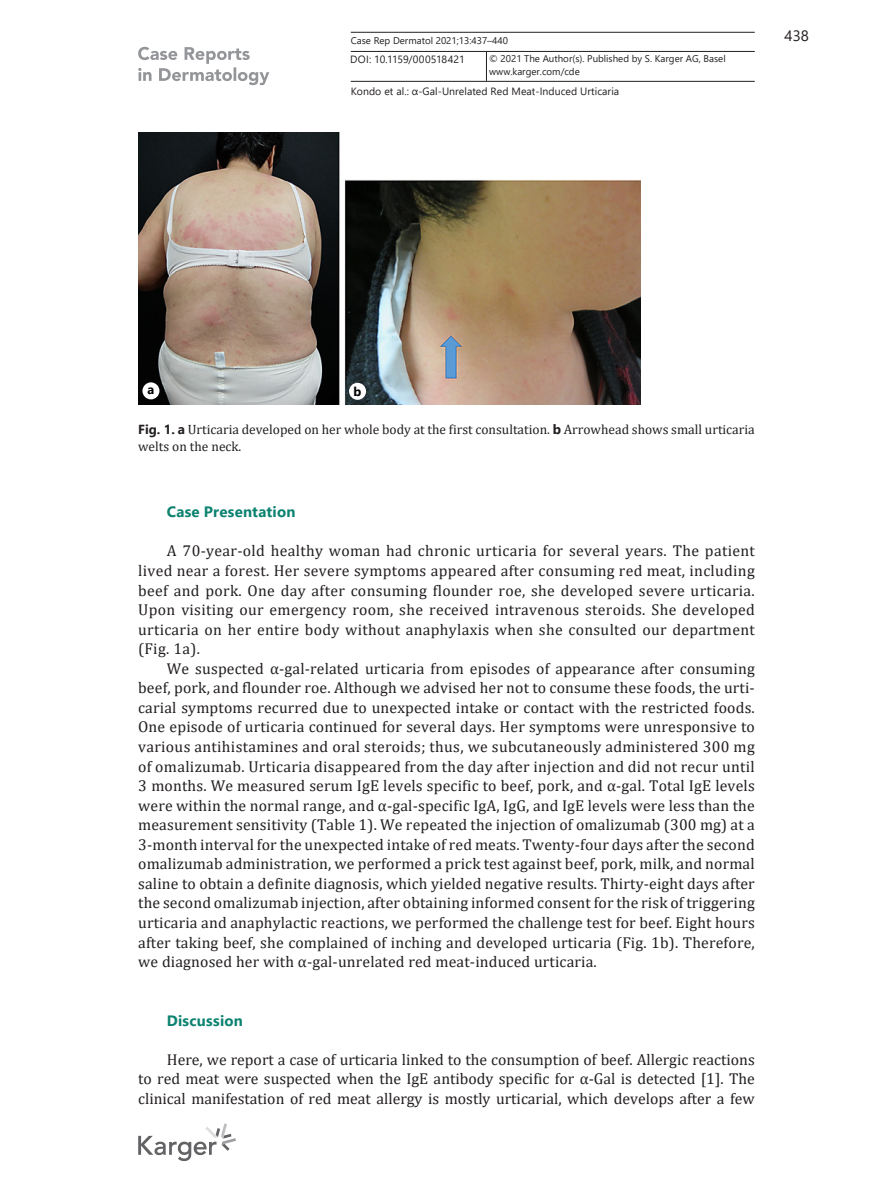
<style>
.page{position:relative;width:893px;height:1191px;background:#fff}
.page>*{position:absolute;margin:0;border:0;box-sizing:border-box;transform-origin:0 0}
.t1{font:15.75px/19.5px "Cambria";letter-spacing:.01em;color:#231f20;text-align:justify}
.t2{font:700 15px "Segoe UI";letter-spacing:.015em;color:#0c8270}
.t3{font:15px "Segoe UI";color:#231f20}
.t4{font:13.5px/17.4px "Cambria";color:#231f20}
.t5{font:700 12.75px "Segoe UI";color:#000}
.t6{font:10.5px "Segoe UI";letter-spacing:.005em;color:#231f20}
.t7{font:9.75px "Segoe UI";color:#231f20}
.s1{font-family:"Segoe UI";font-weight:700;font-size:13.2px}
.s2{font-family:"Segoe UI";font-weight:700}
</style>
<div class="page">
<svg style="left:138px;top:47px;width:131px;height:38px"></svg>
<hr style="left:351px;top:51px;width:404px;height:1px;background:#231f20">
<hr style="left:351px;top:81px;width:404px;height:1px;background:#231f20">
<hr style="left:351px;top:32px;width:404px;height:1px;background:#231f20">
<hr style="left:486px;top:51px;width:1px;height:30px;background:#231f20">
<svg style="left:138px;top:1123px;width:98px;height:38px"></svg>
<img style="left:138px;top:133px;width:502px;height:271px">
<div style="left:142px;top:382px;width:17px;height:17px;background:#fff;border-radius:50%"></div>
<div style="left:349px;top:383px;width:17px;height:17px;background:#fff;border-radius:50%"></div>
<p class="t7" style="left:351px;top:31px;width:159px">Case Rep Dermatol 2021;13:437–440</p>
<p class="t6" style="left:350px;top:49px;width:116px">DOI: 10.1159/000518421</p>
<p class="t7" style="left:489px;top:50px;width:238px">© 2021 The Author(s). Published by S. Karger AG, Basel</p>
<p class="t7" style="left:489px;top:62px;width:92px">www.karger.com/cde</p>
<p class="t6" style="left:351px;top:81px;width:270px">Kondo et al.: α-Gal-Unrelated Red Meat-Induced Urticaria</p>
<p class="t3" style="left:785px;top:22px;width:26px">438</p>
<p class="t5" style="left:148px;top:377px;width:8px">a</p>
<p class="t5" style="left:354px;top:379px;width:9px">b</p>
<p class="t4" style="left:138px;top:420px;width:618px"><span class="s1">Fig. 1.</span> <span class="s2">a</span> Urticaria developed on her whole body at the first consultation. <span class="s2">b</span> Arrowhead shows small urticaria welts on the neck.</p>
<p class="t2" style="left:167px;top:498px;width:130px">Case Presentation</p>
<p class="t1" style="left:138px;top:541px;width:618px;text-indent:29px">A 70-year-old healthy woman had chronic urticaria for several years. The patient lived near a forest. Her severe symptoms appeared after consuming red meat, including beef and pork. One day after consuming flounder roe, she developed severe urticaria.<br>Upon visiting our emergency room, she received intravenous steroids. She developed urticaria on her entire body without anaphylaxis when she consulted our department (Fig. 1a).</p>
<p class="t1" style="left:138px;top:658px;width:618px;text-indent:29px">We suspected α-gal-related urticaria from episodes of appearance after consuming beef, pork, and flounder roe. Although we advised her not to consume these foods, the urti&shy;carial symptoms recurred due to unexpected intake or contact with the restricted foods.<br>One episode of urticaria continued for several days. Her symptoms were unresponsive to various antihistamines and oral steroids; thus, we subcutaneously administered 300 mg of omalizumab. Urticaria disappeared from the day after injection and did not recur until 3 months. We measured serum IgE levels specific to beef, pork, and α-gal. Total IgE levels were within the normal range, and α-gal-specific IgA, IgG, and IgE levels were less than the measurement sensitivity (Table 1). We repeated the injection of omalizumab (300 mg) at a 3-month interval for the unexpected intake of red meats. Twenty-four days after the second omalizumab administration, we performed a prick test against beef, pork, milk, and normal saline to obtain a definite diagnosis, which yielded negative results. Thirty-eight days after the second omalizumab injection, after obtaining informed consent for the risk of triggering urticaria and anaphylactic reactions, we performed the challenge test for beef. Eight hours after taking beef, she complained of inching and developed urticaria (Fig. 1b). Therefore, we diagnosed her with α-gal-unrelated red meat-induced urticaria.</p>
<p class="t2" style="left:167px;top:1006px;width:77px">Discussion</p>
<p class="t1" style="left:138px;top:1049px;width:618px;text-indent:29px">Here, we report a case of urticaria linked to the consumption of beef. Allergic reactions to red meat were suspected when the IgE antibody specific for α-Gal is detected [1]. The clinical manifestation of red meat allergy is mostly urticarial, which develops after a few</p>
</div>
